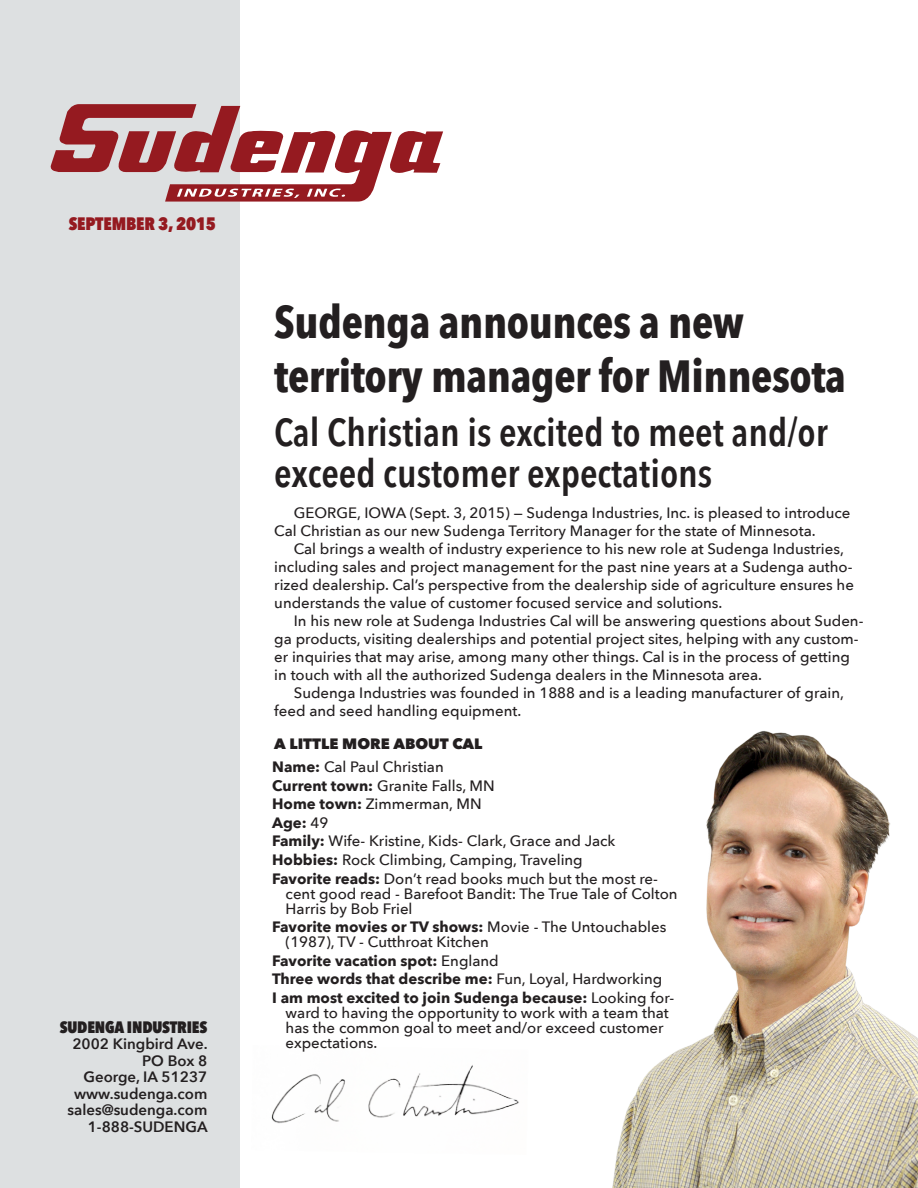
<style>
.page{position:relative;width:918px;height:1188px;background:#fff}
.page>*{position:absolute;margin:0;border:0;box-sizing:border-box;transform-origin:0 0}
.t1{font:700 45px/54px "Avenir Next Condensed";letter-spacing:-.01em;color:#231f20}
.t2{font:600 39px/40.5px "Avenir Next Condensed";color:#231f20}
.t3{font:800 18px "Avenir Next Condensed";letter-spacing:-.01em;color:#951a20}
.t4{font:800 16.5px "Avenir Next Condensed";letter-spacing:-.01em;color:#231f20}
.t5{font:500 15px/18px "Avenir Next";color:#231f20}
.t6{font:600 15px "Avenir Next";color:#231f20}
.t7{font:700 15px "Avenir Next";color:#231f20}
.t8{font:800 15px "Avenir Next";color:#231f20}
.s1{font-weight:700}
.s2{font-weight:500}
</style>
<div class="page">
<div style="left:0;top:0;width:240px;height:1188px;background:#dde0e1"></div>
<svg style="left:50px;top:104px;width:393px;height:98px"></svg>
<img style="left:612px;top:731px;width:306px;height:457px">
<img style="left:271px;top:1065px;width:248px;height:59px">
<p class="t3" style="left:69px;top:212px;width:149px">SEPTEMBER 3, 2015</p>
<p class="t4" style="left:60px;top:1017px;width:149px">SUDENGA INDUSTRIES</p>
<p class="t6" style="left:72px;top:1031px;width:137px">2002 Kingbird Ave.</p>
<p class="t6" style="left:142px;top:1048px;width:67px">PO Box 8</p>
<p class="t6" style="left:83px;top:1064px;width:125px">George, IA 51237</p>
<p class="t6" style="left:74px;top:1081px;width:135px">www.sudenga.com</p>
<p class="t6" style="left:67px;top:1097px;width:141px">sales@sudenga.com</p>
<p class="t6" style="left:88px;top:1114px;width:121px">1-888-SUDENGA</p>
<p class="t1" style="left:274px;top:295px;width:573px">Sudenga announces a new territory manager for Minnesota</p>
<p class="t2" style="left:274px;top:411px;width:555px">Cal Christian is excited to meet and/or exceed customer expectations</p>
<p class="t5" style="left:274px;top:504px;width:578px;text-indent:20px">GEORGE, IOWA (Sept. 3, 2015) — Sudenga Industries, Inc. is pleased to introduce<br>Cal Christian as our new Sudenga Territory Manager for the state of Minnesota.</p>
<p class="t5" style="left:274px;top:540px;width:581px;text-indent:20px">Cal brings a wealth of industry experience to his new role at Sudenga Industries, including sales and project management for the past nine years at a Sudenga autho&shy;rized dealership. Cal’s perspective from the dealership side of agriculture ensures he understands the value of customer focused service and solutions.</p>
<p class="t5" style="left:274px;top:612px;width:591px;text-indent:20px">In his new role at Sudenga Industries Cal will be answering questions about Suden&shy;ga products, visiting dealerships and potential project sites, helping with any custom&shy;er inquiries that may arise, among many other things. Cal is in the process of getting in touch with all the authorized Sudenga dealers in the Minnesota area.</p>
<p class="t5" style="left:274px;top:684px;width:571px;text-indent:20px">Sudenga Industries was founded in 1888 and is a leading manufacturer of grain, feed and seed handling equipment.</p>
<p class="t8" style="left:274px;top:735px;width:210px">A LITTLE MORE ABOUT CAL</p>
<p class="t5" style="left:272px;top:758px;width:173px"><span class="s1">Name:</span> Cal Paul Christian</p>
<p class="t5" style="left:272px;top:776px;width:224px"><span class="s1">Current town:</span> Granite Falls, MN</p>
<p class="t5" style="left:272px;top:795px;width:211px"><span class="s1">Home town:</span> Zimmerman, MN</p>
<p class="t7" style="left:272px;top:810px;width:58px">Age: <span class="s2">49</span></p>
<p class="t5" style="left:272px;top:832px;width:345px"><span class="s1">Family:</span> Wife- Kristine, Kids- Clark, Grace and Jack</p>
<p class="t5" style="left:272px;top:850px;width:312px"><span class="s1">Hobbies:</span> Rock Climbing, Camping, Traveling</p>
<p class="t5" style="left:286px;top:870px;width:393px;line-height:15px;text-indent:-14px"><span class="s1">Favorite reads:</span> Don’t read books much but the most re&shy;cent good read - Barefoot Bandit: The True Tale of Colton<br>Harris by Bob Friel</p>
<p class="t5" style="left:286px;top:919px;width:382px;line-height:15px;text-indent:-14px"><span class="s1">Favorite movies or TV shows:</span> Movie - The Untouchables (1987), TV - Cutthroat Kitchen</p>
<p class="t7" style="left:272px;top:947px;width:228px">Favorite vacation spot: <span class="s2">England</span></p>
<p class="t7" style="left:272px;top:966px;width:392px">Three words that describe me: <span class="s2">Fun, Loyal, Hardworking</span></p>
<p class="t5" style="left:286px;top:989px;width:390px;line-height:15px;text-indent:-14px"><span class="s1">I am most excited to join Sudenga because:</span> Looking for&shy;ward to having the opportunity to work with a team that has the common goal to meet and/or exceed customer expectations.</p>
</div>
